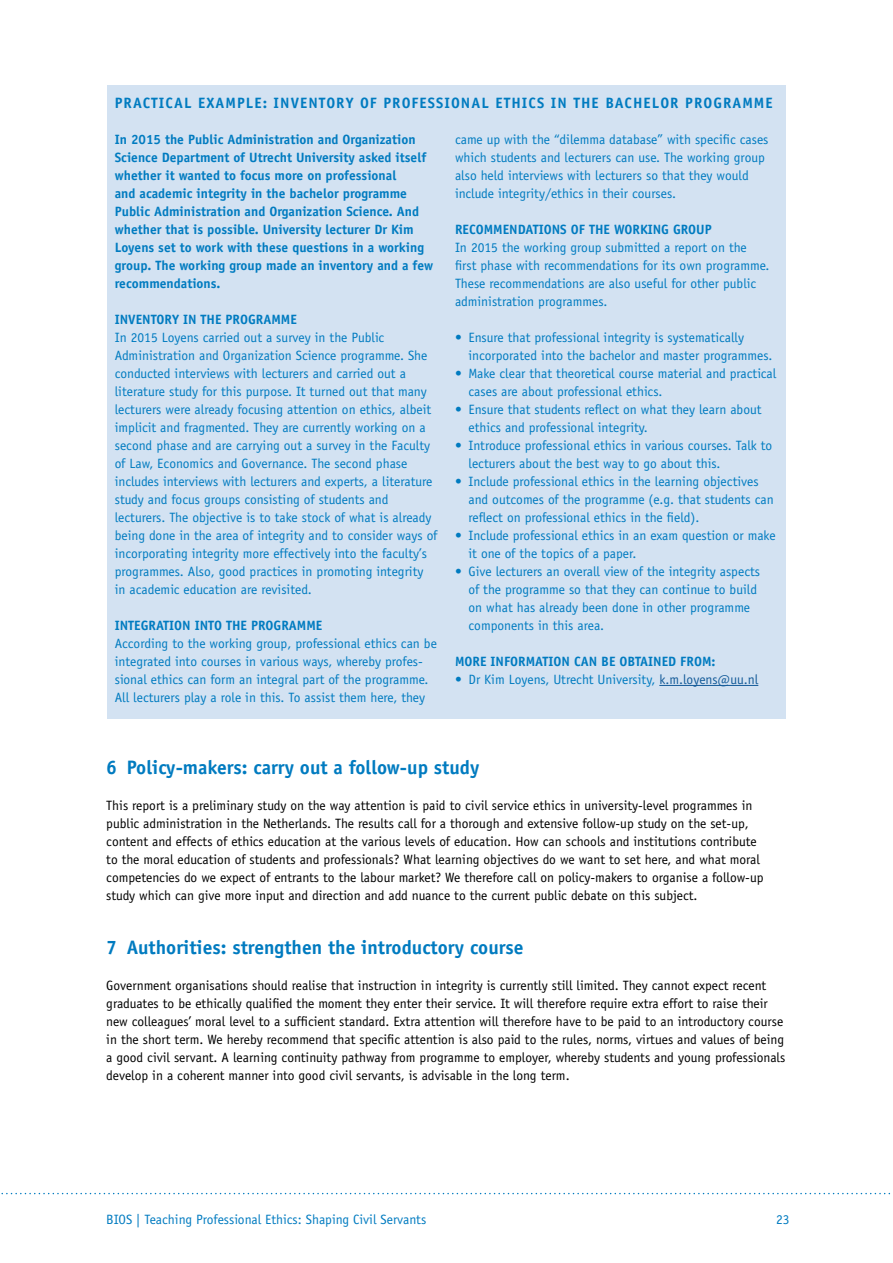
<style>
.page{position:relative;width:893px;height:1263px;background:#fff}
.page>*{position:absolute;margin:0;border:0;box-sizing:border-box;transform-origin:0 0}
.Hoofdstuksubkop{font:700 19.5px "Officina Sans";color:#007bc0}
.Kader_kop{font:700 15px "Officina Sans";letter-spacing:.07em;color:#007bc0}
.accent{font:13.5px/18px "Officina Sans";color:#007bc0}
.plat{font:13.5px/18px "Officina Sans";color:#000}
.accent-2{font:700 13.5px/18px "Officina Sans";color:#007bc0}
.kadertussenkop{font:700 13.5px "Officina Sans";color:#007bc0}
.s1{color:#145b99}
</style>
<div class="page">
<div style="left:107px;top:85px;width:679px;height:634px;background:#d3e2f2"></div>
<hr style="left:659px;top:685px;width:99px;height:1px;background:#145b99">
<svg style="left:1px;top:1193px;width:890px;height:1px"></svg>
<p class="Kader_kop" style="left:115px;top:94px;width:659px">PRACTICAL EXAMPLE: INVENTORY OF PROFESSIONAL ETHICS IN THE BACHELOR PROGRAMME</p>
<p class="accent-2" style="left:115px;top:130px;width:320px">In 2015 the Public Administration and Organization Science Department of Utrecht University asked itself whether it wanted to focus more on professional<br>and academic integrity in the bachelor programme Public Administration and Organization Science. And whether that is possible. University lecturer Dr Kim Loyens set to work with these questions in a working group. The working group made an inventory and a few recommendations.</p>
<p class="kadertussenkop" style="left:115px;top:311px;width:184px">INVENTORY IN THE PROGRAMME</p>
<p class="accent" style="left:115px;top:328px;width:324px">In 2015 Loyens carried out a survey in the Public Administration and Organization Science programme. She conducted interviews with lecturers and carried out a literature study for this purpose. It turned out that many lecturers were already focusing attention on ethics, albeit implicit and fragmented. They are currently working on a second phase and are carrying out a survey in the Faculty of Law, Economics and Governance. The second phase includes interviews with lecturers and experts, a literature study and focus groups consisting of students and lecturers. The objective is to take stock of what is already being done in the area of integrity and to consider ways of incorporating integrity more effectively into the faculty’s programmes. Also, good practices in promoting integrity in academic education are revisited.</p>
<p class="kadertussenkop" style="left:115px;top:617px;width:209px">INTEGRATION INTO THE PROGRAMME</p>
<p class="accent" style="left:115px;top:634px;width:324px">According to the working group, professional ethics can be integrated into courses in various ways, whereby profes&shy;sional ethics can form an integral part of the programme.<br>All lecturers play a role in this. To assist them here, they</p>
<p class="accent" style="left:455px;top:130px;width:315px">came up with the “dilemma database” with specific cases which students and lecturers can use. The working group also held interviews with lecturers so that they would include integrity/ethics in their courses.</p>
<p class="kadertussenkop" style="left:455px;top:221px;width:258px">RECOMMENDATIONS OF THE WORKING GROUP</p>
<p class="accent" style="left:455px;top:238px;width:316px">In 2015 the working group submitted a report on the first phase with recommendations for its own programme.<br>These recommendations are also useful for other public administration programmes.</p>
<p class="accent" style="left:468px;top:328px;width:305px;text-indent:-14px">• Ensure that professional integrity is systematically incorporated into the bachelor and master programmes.</p>
<p class="accent" style="left:468px;top:364px;width:309px;text-indent:-14px">• Make clear that theoretical course material and practical cases are about professional ethics.</p>
<p class="accent" style="left:468px;top:400px;width:295px;text-indent:-14px">• Ensure that students reflect on what they learn about ethics and professional integrity.</p>
<p class="accent" style="left:468px;top:436px;width:305px;text-indent:-14px">• Introduce professional ethics in various courses. Talk to lecturers about the best way to go about this.</p>
<p class="accent" style="left:468px;top:472px;width:307px;text-indent:-14px">• Include professional ethics in the learning objectives and outcomes of the programme (e.g. that students can reflect on professional ethics in the field).</p>
<p class="accent" style="left:468px;top:526px;width:309px;text-indent:-14px">• Include professional ethics in an exam question or make it one of the topics of a paper.</p>
<p class="accent" style="left:468px;top:562px;width:293px;text-indent:-14px">• Give lecturers an overall view of the integrity aspects of the programme so that they can continue to build on what has already been done in other programme components in this area.</p>
<p class="kadertussenkop" style="left:455px;top:653px;width:262px">MORE INFORMATION CAN BE OBTAINED FROM:</p>
<p class="accent" style="left:455px;top:670px;width:305px">• Dr Kim Loyens, Utrecht University, <span class="s1">k.m.loyens@uu.nl</span></p>
<p class="Hoofdstuksubkop" style="left:106px;top:755px;width:375px">6 Policy-makers: carry out a follow-up study</p>
<p class="plat" style="left:106px;top:796px;width:659px">This report is a preliminary study on the way attention is paid to civil service ethics in university-level programmes in public administration in the Netherlands. The results call for a thorough and extensive follow-up study on the set-up, content and effects of ethics education at the various levels of education. How can schools and institutions contribute to the moral education of students and professionals? What learning objectives do we want to set here, and what moral competencies do we expect of entrants to the labour market? We therefore call on policy-makers to organise a follow-up study which can give more input and direction and add nuance to the current public debate on this subject.</p>
<p class="Hoofdstuksubkop" style="left:106px;top:935px;width:419px">7 Authorities: strengthen the introductory course</p>
<p class="plat" style="left:106px;top:976px;width:680px">Government organisations should realise that instruction in integrity is currently still limited. They cannot expect recent graduates to be ethically qualified the moment they enter their service. It will therefore require extra effort to raise their new colleagues’ moral level to a sufficient standard. Extra attention will therefore have to be paid to an introductory course in the short term. We hereby recommend that specific attention is also paid to the rules, norms, virtues and values of being a good civil servant. A learning continuity pathway from programme to employer, whereby students and young professionals develop in a coherent manner into good civil servants, is advisable in the long term.</p>
<p class="accent" style="left:106px;top:1210px;width:321px">BIOS | Teaching Professional Ethics: Shaping Civil Servants</p>
<p class="accent" style="left:776px;top:1210px;width:15px">23</p>
</div>
